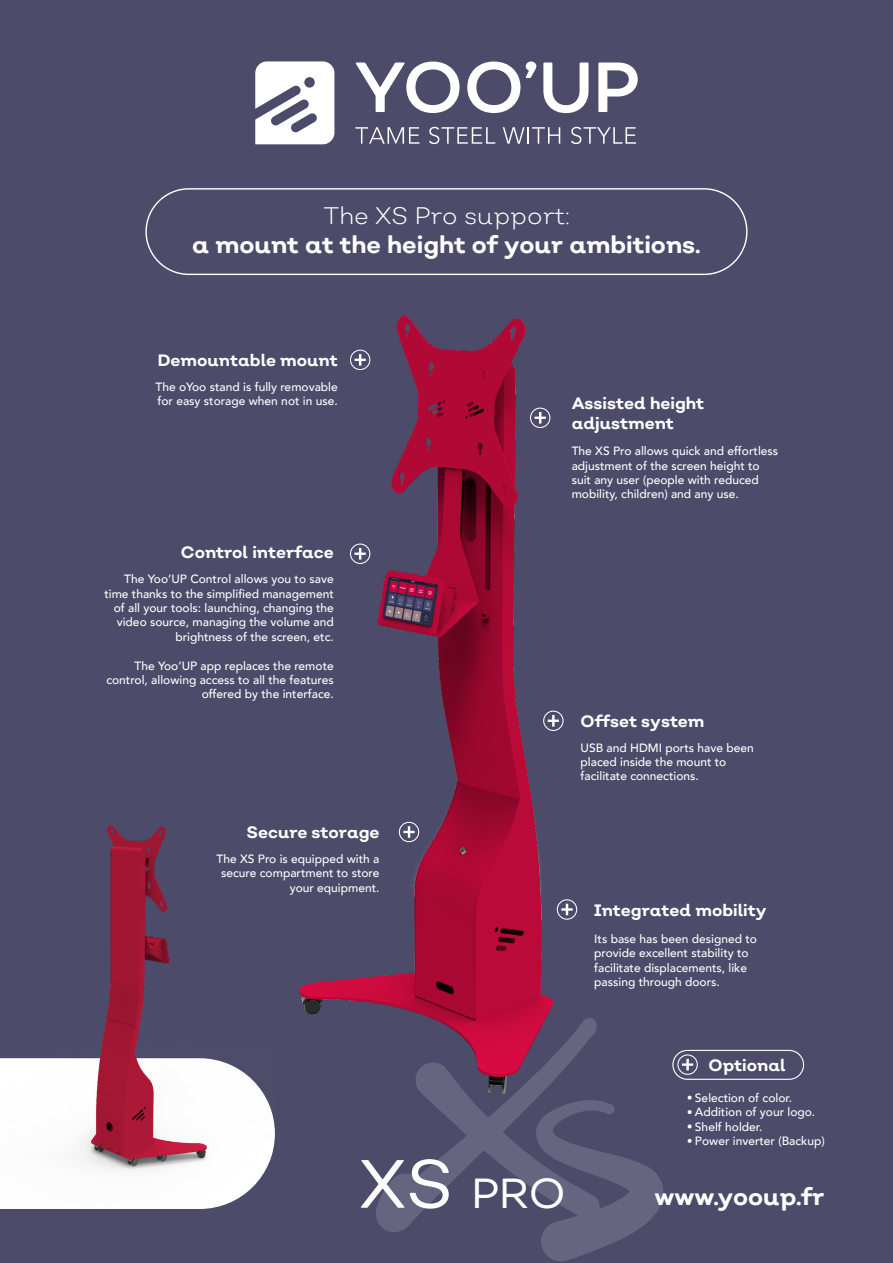
<style>
.page{position:relative;width:893px;height:1263px;background:#4c4b69}
.page>*{position:absolute;margin:0;border:0;box-sizing:border-box;transform-origin:0 0}
.t1{font:42px "Nutmeg";color:#fff}
.t2{font:700 24px "Nutmeg";color:#fff}
.t3{font:300 24px "Nutmeg";color:#fff}
.t4{font:700 16.5px/19.8px "Nutmeg";color:#fff}
.t5{font:500 12px/14.4px "Avenir";color:#fff}
.s1{font-size:68.1px}
</style>
<div class="page">
<img style="left:299px;top:315px;width:270px;height:702px">
<svg style="left:356px;top:62px;width:103px;height:51px"></svg>
<svg style="left:467px;top:62px;width:53px;height:51px"></svg>
<svg style="left:526px;top:61px;width:10px;height:17px"></svg>
<svg style="left:543px;top:63px;width:45px;height:50px"></svg>
<svg style="left:598px;top:63px;width:40px;height:49px"></svg>
<svg style="left:255px;top:61px;width:79px;height:83px"></svg>
<svg style="left:355px;top:127px;width:64px;height:17px"></svg>
<svg style="left:429px;top:127px;width:66px;height:17px"></svg>
<svg style="left:503px;top:127px;width:57px;height:17px"></svg>
<svg style="left:571px;top:127px;width:65px;height:17px"></svg>
<div style="left:350px;top:543px;width:20px;height:21px;border:1px solid #fff;border-radius:50%"></div>
<svg style="left:355px;top:548px;width:11px;height:11px"></svg>
<div style="left:399px;top:822px;width:20px;height:20px;border:1px solid #fff;border-radius:50%"></div>
<svg style="left:403px;top:826px;width:12px;height:12px"></svg>
<div style="left:543px;top:711px;width:21px;height:20px;border:1px solid #fff;border-radius:50%"></div>
<svg style="left:548px;top:715px;width:11px;height:11px"></svg>
<div style="left:557px;top:899px;width:20px;height:21px;border:1px solid #fff;border-radius:50%"></div>
<svg style="left:561px;top:904px;width:12px;height:11px"></svg>
<div style="left:530px;top:408px;width:20px;height:20px;border:1px solid #fff;border-radius:50%"></div>
<svg style="left:535px;top:412px;width:11px;height:12px"></svg>
<div style="left:145px;top:188px;width:602px;height:87px;border:1px solid #fff;border-radius:43px"></div>
<img style="left:0;top:825px;width:275px;height:384px">
<svg style="left:376px;top:1017px;width:221px;height:215px"></svg>
<svg style="left:414px;top:1062px;width:249px;height:199px"></svg>
<div style="left:677px;top:1054px;width:21px;height:21px;border:1px solid #fff;border-radius:50%"></div>
<svg style="left:682px;top:1059px;width:11px;height:11px"></svg>
<svg style="left:688px;top:1095px;width:4px;height:5px"></svg>
<svg style="left:688px;top:1110px;width:4px;height:4px"></svg>
<svg style="left:688px;top:1124px;width:4px;height:4px"></svg>
<svg style="left:688px;top:1139px;width:4px;height:4px"></svg>
<div style="left:672px;top:1050px;width:132px;height:30px;border:1px solid #fff;border-radius:14px"></div>
<div style="left:350px;top:350px;width:20px;height:20px;border:1px solid #fff;border-radius:50%"></div>
<svg style="left:355px;top:354px;width:11px;height:12px"></svg>
<h2 class="t3" style="left:324px;top:201px;width:247px">The XS Pro support:</h2>
<h2 class="t2" style="left:192px;top:229px;width:510px">a mount at the height of your ambitions.</h2>
<h3 class="t4" style="left:158px;top:350px;width:182px">Demountable mount</h3>
<p class="t5" style="left:155px;top:379px;width:184px">The oYoo stand is fully removable for easy storage when not in use.</p>
<h3 class="t4" style="left:181px;top:542px;width:154px">Control interface</h3>
<p class="t5" style="left:104px;top:571px;width:231px;text-align:right">The Yoo’UP Control allows you to save time thanks to the simplified management of all your tools: launching, changing the video source, managing the volume and brightness of the screen, etc.</p>
<p class="t5" style="left:106px;top:657px;width:229px;text-align:right">The Yoo’UP app replaces the remote control, allowing access to all the features offered by the interface.</p>
<h3 class="t4" style="left:246px;top:822px;width:135px">Secure storage</h3>
<p class="t5" style="left:217px;top:851px;width:164px;text-align:right">The XS Pro is equipped with a secure compartment to store your equipment.</p>
<h3 class="t4" style="left:572px;top:393px;width:134px">Assisted height adjustment</h3>
<p class="t5" style="left:572px;top:443px;width:208px">The XS Pro allows quick and effortless adjustment of the screen height to suit any user (people with reduced mobility, children) and any use.</p>
<h3 class="t4" style="left:581px;top:711px;width:125px">Offset system</h3>
<p class="t5" style="left:581px;top:739px;width:175px">USB and HDMI ports have been placed inside the mount to facilitate connections.</p>
<h3 class="t4" style="left:594px;top:900px;width:174px">Integrated mobility</h3>
<p class="t5" style="left:594px;top:931px;width:164px">Its base has been designed to provide excellent stability to facilitate displacements, like passing through doors.</p>
<h1 class="t1" style="left:359px;top:1166px;width:208px"><span class="s1">XS</span> PRO</h1>
<h3 class="t4" style="left:709px;top:1055px;width:79px">Optional</h3>
<p class="t5" style="left:695px;top:1090px;width:131px">Selection of color.<br>Addition of your logo.<br>Shelf holder.<br>Power inverter (Backup)</p>
<h2 class="t2" style="left:655px;top:1181px;width:172px">www.yooup.fr</h2>
</div>
